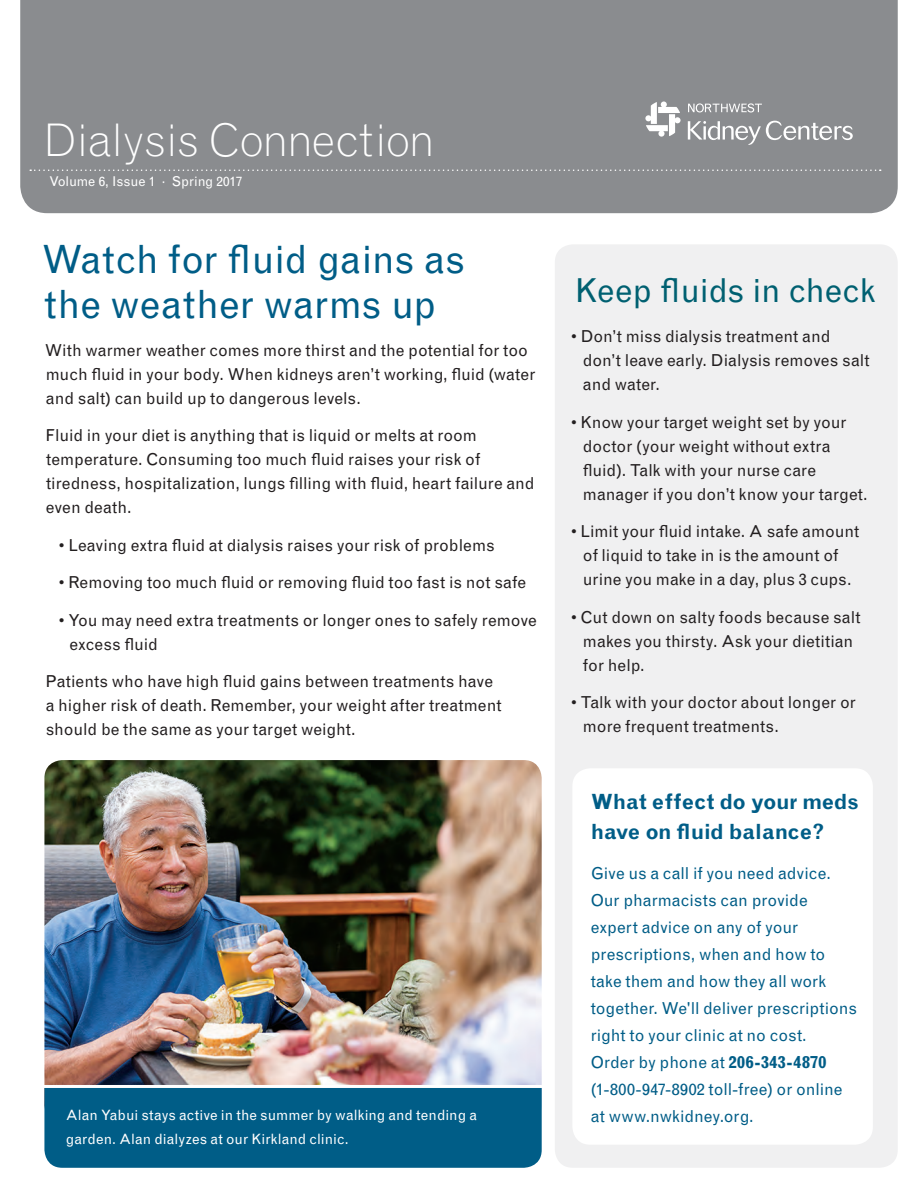
<style>
.page{position:relative;width:918px;height:1188px;background:#fff}
.page>*{position:absolute;margin:0;border:0;box-sizing:border-box;transform-origin:0 0}
.t1{font:300 45px "Grotesque MT Std";letter-spacing:-.01em;color:#fff}
.t2{font:39px/45px "Grotesque MT Std";color:#005d87}
.t3{font:33px "Grotesque MT Std";letter-spacing:-.01em;color:#006071}
.t4{font:700 21px/30px "Grotesque MT Std";letter-spacing:-.015em;color:#005d87}
.t5{font:16.5px/24px "Grotesque MT Std";letter-spacing:-.005em;color:#231f20}
.t6{font:16.5px/27px "Grotesque MT Std";letter-spacing:-.005em;color:#005d87}
.t7{font:14.25px/24px "Grotesque MT Std";letter-spacing:.005em;color:#fff}
.t8{font:13.5px "Grotesque MT Std";letter-spacing:-.005em;color:#fff}
.s1{font-weight:700}
</style>
<div class="page">
<div style="left:555px;top:244px;width:343px;height:924px;background:#f0f0f1;border-radius:18px"></div>
<div style="left:20px;top:0;width:878px;height:213px;background:#8a8c8f"></div>
<svg style="left:645px;top:102px;width:35px;height:34px"></svg>
<svg style="left:688px;top:103px;width:74px;height:9px"></svg>
<svg style="left:688px;top:121px;width:165px;height:24px"></svg>
<svg style="left:30px;top:170px;width:851px;height:1px"></svg>
<div style="left:572px;top:768px;width:301px;height:377px;background:#fff;border-radius:18px"></div>
<img style="left:44px;top:760px;width:498px;height:325px">
<div style="left:44px;top:1088px;width:498px;height:80px;background:#005d87"></div>
<h1 class="t1" style="left:43px;top:113px;width:394px">Dialysis Connection</h1>
<p class="t8" style="left:49px;top:174px;width:195px">Volume 6, Issue 1 · Spring 2017</p>
<h2 class="t2" style="left:41px;top:237px;width:426px">Watch for fluid gains as the weather warms up</h2>
<p class="t5" style="left:45px;top:338px;width:492px">With warmer weather comes more thirst and the potential for too much fluid in your body. When kidneys aren’t working, fluid (water and salt) can build up to dangerous levels.</p>
<p class="t5" style="left:46px;top:424px;width:491px">Fluid in your diet is anything that is liquid or melts at room temperature. Consuming too much fluid raises your risk of tiredness, hospitalization, lungs filling with fluid, heart failure and even death.</p>
<p class="t5" style="left:59px;top:533px;width:437px">• Leaving extra fluid at dialysis raises your risk of problems</p>
<p class="t5" style="left:59px;top:571px;width:469px">• Removing too much fluid or removing fluid too fast is not safe</p>
<p class="t5" style="left:69px;top:608px;width:469px;text-indent:-11px">• You may need extra treatments or longer ones to safely remove excess fluid</p>
<p class="t5" style="left:46px;top:670px;width:458px">Patients who have high fluid gains between treatments have a higher risk of death. Remember, your weight after treatment should be the same as your target weight.</p>
<p class="t7" style="left:66px;top:1103px;width:413px">Alan Yabui stays active in the summer by walking and tending a garden. Alan dialyzes at our Kirkland clinic.</p>
<h3 class="t3" style="left:575px;top:272px;width:303px">Keep fluids in check</h3>
<p class="t5" style="left:583px;top:325px;width:288px;text-indent:-12px">• Don’t miss dialysis treatment and don’t leave early. Dialysis removes salt and water.</p>
<p class="t5" style="left:583px;top:410px;width:286px;text-indent:-12px">• Know your target weight set by your doctor (your weight without extra fluid). Talk with your nurse care manager if you don’t know your target.</p>
<p class="t5" style="left:571px;top:520px;width:290px;text-align:center">• Limit your fluid intake. A safe amount of liquid to take in is the amount of urine you make in a day, plus 3 cups.</p>
<p class="t5" style="left:583px;top:605px;width:279px;text-indent:-12px">• Cut down on salty foods because salt makes you thirsty. Ask your dietitian for help.</p>
<p class="t5" style="left:583px;top:691px;width:274px;text-indent:-12px">• Talk with your doctor about longer or more frequent treatments.</p>
<p class="t4" style="left:591px;top:787px;width:269px">What effect do your meds have on fluid balance?</p>
<p class="t6" style="left:591px;top:860px;width:268px">Give us a call if you need advice.<br>Our pharmacists can provide expert advice on any of your prescriptions, when and how to take them and how they all work together. We'll deliver prescriptions right to your clinic at no cost.<br>Order by phone at <span class="s1">206-343-4870 </span>(1-800-947-8902 toll-free) or online at www.nwkidney.org.</p>
</div>
